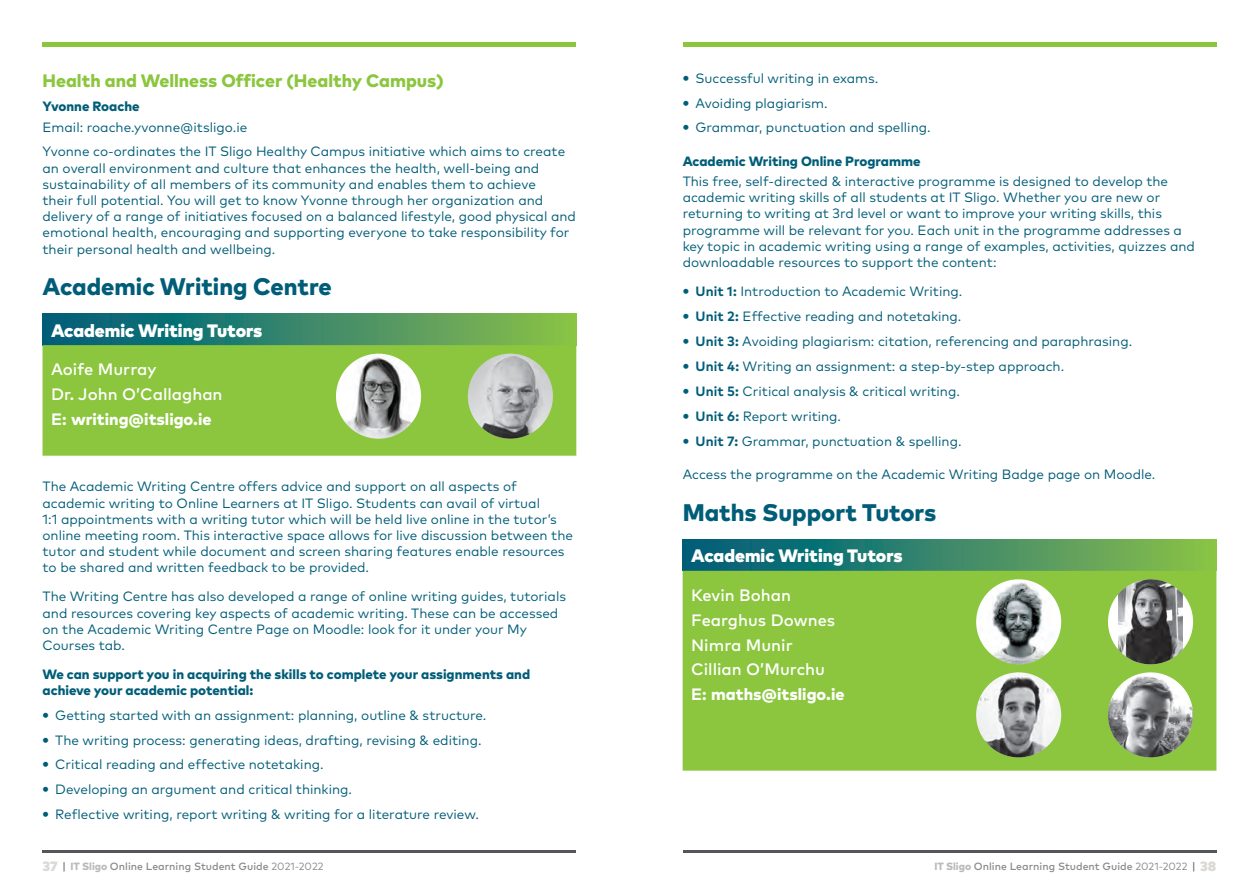
<style>
.page{position:relative;width:1259px;height:893px;background:#fff}
.page>*{position:absolute;margin:0;border:0;box-sizing:border-box;transform-origin:0 0}
.t1{font:800 24px "Mark Pro";color:#005d78}
.t2{font:900 18px "Mark Pro";color:#fff}
.t3{font:800 18px "Mark Pro";color:#8bc63e}
.t4{font:500 16.5px/24.9px "Mark Pro";color:#fff}
.t5{font:13.5px/16.2px "Mark Pro";color:#005d78}
.t6{font:800 13.5px/16.2px "Mark Pro";color:#005d78}
.t7{font:500 10.5px "Mark Pro";color:#898b8e}
.s1{font-weight:700}
.s2{font-weight:800}
.s3{font-weight:900}
.s4{font-weight:900;font-size:13.5px;color:#dad9d6}
.s5{font-weight:400;font-size:11.4px;color:#54565a}
.s6{font-weight:800;color:#bababa}
.s7{font-weight:400}
</style>
<div class="page">
<hr style="left:43px;top:43px;width:533px;height:4px;background:#8bc63e">
<hr style="left:682px;top:43px;width:534px;height:4px;background:#8bc63e">
<hr style="left:43px;top:850px;width:533px;height:3px;background:#54565a">
<hr style="left:682px;top:850px;width:534px;height:3px;background:#54565a">
<svg style="left:43px;top:314px;width:533px;height:31px;background:#3d8b66"></svg>
<div style="left:43px;top:345px;width:533px;height:111px;background:#8bc63e"></div>
<div style="left:336px;top:354px;width:85px;height:85px;background:#fff;border-radius:50%"></div>
<img style="left:339px;top:354px;width:75px;height:85px">
<img style="left:468px;top:354px;width:85px;height:85px">
<svg style="left:682px;top:540px;width:534px;height:31px;background:#3d8b66"></svg>
<div style="left:682px;top:571px;width:534px;height:200px;background:#8bc63e"></div>
<img style="left:976px;top:579px;width:85px;height:85px">
<img style="left:976px;top:672px;width:85px;height:85px">
<div style="left:1108px;top:579px;width:85px;height:85px;background:#fff;border-radius:50%"></div>
<img style="left:1118px;top:579px;width:64px;height:85px">
<img style="left:1108px;top:672px;width:85px;height:85px">
<h2 class="t3" style="left:43px;top:66px;width:403px">Health and Wellness Officer (Healthy Campus)</h2>
<p class="t6" style="left:43px;top:97px;width:99px">Yvonne Roache</p>
<p class="t5" style="left:43px;top:113px;width:524px;line-height:24.8px">Email: roache.yvonne@itsligo.ie<br>Yvonne co-ordinates the IT Sligo Healthy Campus initiative which aims to create</p>
<p class="t5" style="left:43px;top:159px;width:535px">an overall environment and culture that enhances the health, well-being and sustainability of all members of its community and enables them to achieve<br>their full potential. You will get to know Yvonne through her organization and delivery of a range of initiatives focused on a balanced lifestyle, good physical and emotional health, encouraging and supporting everyone to take responsibility for their personal health and wellbeing.</p>
<h1 class="t1" style="left:43px;top:268px;width:291px">Academic Writing Centre</h1>
<h2 class="t2" style="left:51px;top:316px;width:213px">Academic Writing Tutors</h2>
<p class="t4" style="left:51px;top:356px;width:173px">Aoife Murray<br>Dr. John O’Callaghan<br><span class="s1">E:</span> <span class="s2">writing@itsligo.ie</span></p>
<p class="t5" style="left:43px;top:477px;width:532px">The Academic Writing Centre offers advice and support on all aspects of academic writing to Online Learners at IT Sligo. Students can avail of virtual<br>1:1 appointments with a writing tutor which will be held live online in the tutor’s online meeting room. This interactive space allows for live discussion between the tutor and student while document and screen sharing features enable resources to be shared and written feedback to be provided.</p>
<p class="t5" style="left:43px;top:587px;width:525px">The Writing Centre has also developed a range of online writing guides, tutorials and resources covering key aspects of academic writing. These can be accessed on the Academic Writing Centre Page on Moodle: look for it under your My Courses tab.</p>
<p class="t6" style="left:43px;top:665px;width:489px">We can support you in acquiring the skills to complete your assignments and achieve your academic potential:</p>
<p class="t5" style="left:43px;top:706px;width:445px"><span class="s3">•</span> Getting started with an assignment: planning, outline &amp; structure.</p>
<p class="t5" style="left:43px;top:731px;width:440px"><span class="s3">•</span> The writing process: generating ideas, drafting, revising &amp; editing.</p>
<p class="t5" style="left:43px;top:755px;width:283px"><span class="s3">•</span> Critical reading and effective notetaking.</p>
<p class="t5" style="left:43px;top:780px;width:311px"><span class="s3">•</span> Developing an argument and critical thinking.</p>
<p class="t5" style="left:43px;top:805px;width:438px"><span class="s3">•</span> Reflective writing, report writing &amp; writing for a literature review.</p>
<p class="t5" style="left:682px;top:69px;width:197px"><span class="s3">•</span> Successful writing in exams.</p>
<p class="t5" style="left:682px;top:94px;width:146px"><span class="s3">•</span> Avoiding plagiarism.</p>
<p class="t5" style="left:682px;top:118px;width:249px"><span class="s3">•</span> Grammar, punctuation and spelling.</p>
<p class="t6" style="left:682px;top:152px;width:239px">Academic Writing Online Programme</p>
<p class="t5" style="left:682px;top:172px;width:514px">This free, self-directed &amp; interactive programme is designed to develop the academic writing skills of all students at IT Sligo. Whether you are new or returning to writing at 3rd level or want to improve your writing skills, this programme will be relevant for you. Each unit in the programme addresses a key topic in academic writing using a range of examples, activities, quizzes and downloadable resources to support the content:</p>
<p class="t5" style="left:682px;top:282px;width:281px"><span class="s3">•</span> <span class="s1">Unit 1:</span> Introduction to Academic Writing.</p>
<p class="t5" style="left:682px;top:307px;width:280px"><span class="s3">•</span> <span class="s1">Unit 2:</span> Effective reading and notetaking.</p>
<p class="t5" style="left:682px;top:332px;width:451px"><span class="s3">•</span> <span class="s1">Unit 3:</span> Avoiding plagiarism: citation, referencing and paraphrasing.</p>
<p class="t5" style="left:682px;top:357px;width:383px"><span class="s3">•</span> <span class="s1">Unit 4:</span> Writing an assignment: a step-by-step approach.</p>
<p class="t5" style="left:682px;top:382px;width:279px"><span class="s3">•</span> <span class="s1">Unit 5:</span> Critical analysis &amp; critical writing.</p>
<p class="t5" style="left:682px;top:407px;width:160px"><span class="s3">•</span> <span class="s1">Unit 6:</span> Report writing.</p>
<p class="t5" style="left:682px;top:432px;width:280px"><span class="s3">•</span> <span class="s1">Unit 7:</span> Grammar, punctuation &amp; spelling.</p>
<p class="t5" style="left:682px;top:465px;width:474px">Access the programme on the Academic Writing Badge page on Moodle.</p>
<h1 class="t1" style="left:682px;top:494px;width:255px">Maths Support Tutors</h1>
<h2 class="t2" style="left:691px;top:542px;width:213px">Academic Writing Tutors</h2>
<p class="t4" style="left:691px;top:581px;width:155px">Kevin Bohan<br>Fearghus Downes<br>Nimra Munir<br>Cillian O’Murchu<br><span class="s1">E:</span> <span class="s2">maths@itsligo.ie</span></p>
<p class="t7" style="left:43px;top:859px;width:282px"><span class="s4">37</span> <span class="s5">|</span> <span class="s6">IT Sligo</span> Online Learning Student Guide <span class="s7">2021-2022</span></p>
<p class="t7" style="left:934px;top:859px;width:284px"><span class="s6">IT Sligo</span> Online Learning Student Guide <span class="s7">2021-2022</span> <span class="s5">|</span> <span class="s4">38</span></p>
</div>
